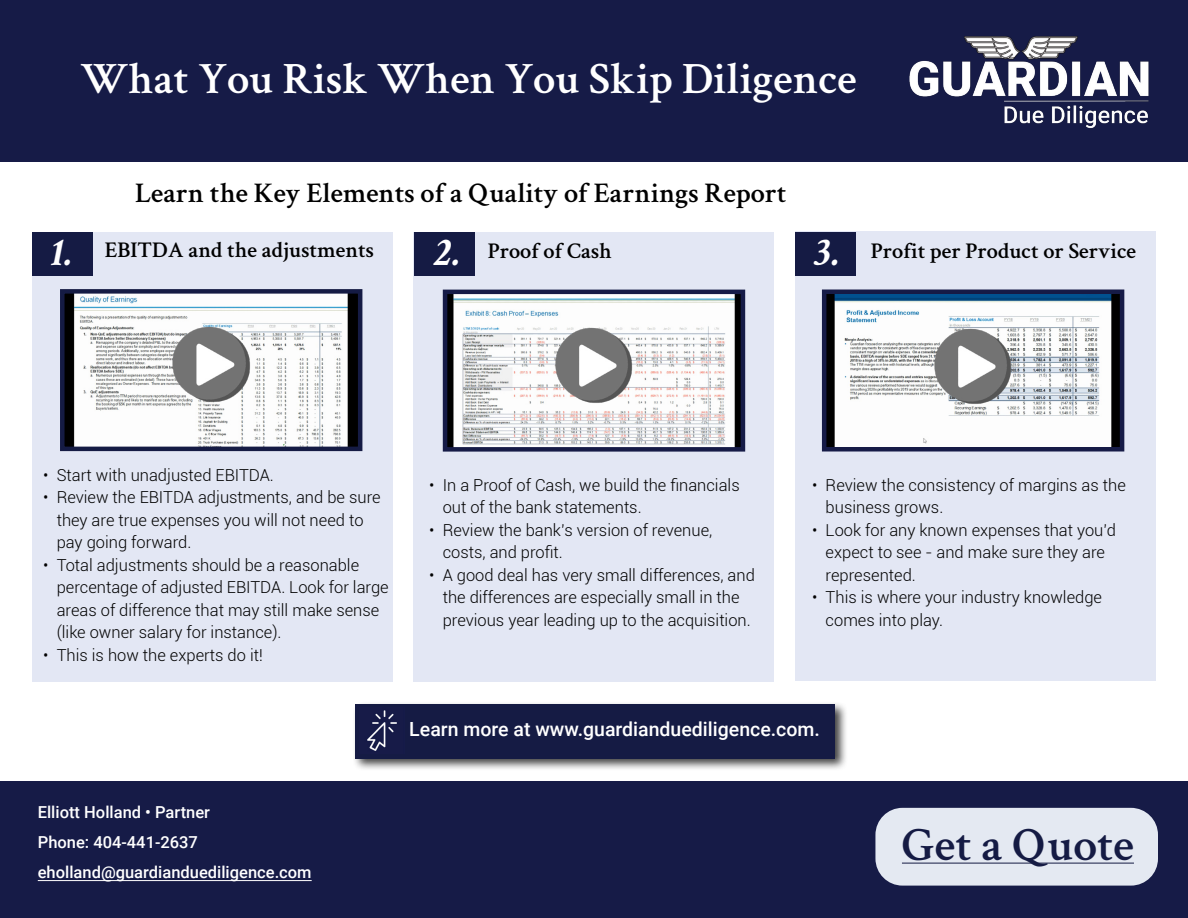
<style>
.page{position:relative;width:1188px;height:918px;background:#fff}
.page>*{position:absolute;margin:0;border:0;box-sizing:border-box;transform-origin:0 0}
.t1{font:600 48px "Crimson Text";color:#151b44}
.t2{font:600 45px "Crimson Text";color:#fff}
.t3{font:italic 700 40.5px "Crimson Text";color:#fff}
.t4{font:600 28.5px "Crimson Text";color:#000}
.t5{font:600 22.5px "Crimson Text";color:#000}
.t6{font:500 19.5px "Roboto";color:#fff}
.t7{font:300 16.5px/22.5px "Roboto";color:#000}
.t8{font:500 16.5px/30px "Roboto";color:#fff}
</style>
<div class="page">
<div style="left:0;top:781px;width:1188px;height:137px;background:#161b47"></div>
<div style="left:875px;top:808px;width:283px;height:78px;background:#e4e9f2;border-radius:27px"></div>
<div style="left:0;top:0;width:1188px;height:162px;background:#161b47"></div>
<img style="left:909px;top:36px;width:240px;height:92px">
<hr style="left:902px;top:863px;width:232px;height:1px;background:#151b44">
<hr style="left:38px;top:880px;width:274px;height:1px;background:#fff">
<div style="left:32px;top:233px;width:361px;height:449px;background:#e3e7f4"></div>
<div style="left:414px;top:232px;width:360px;height:449px;background:#e3e7f4"></div>
<div style="left:795px;top:232px;width:361px;height:449px;background:#e3e7f4"></div>
<img style="left:65px;top:294px;width:292px;height:152px">
<div style="left:60px;top:289px;width:302px;height:162px;border:4px solid #151b44"></div>
<svg style="left:442px;top:289px;width:304px;height:163px;background:#cbccd1"></svg>
<svg style="left:821px;top:289px;width:304px;height:163px;background:#bec3cb"></svg>
<img style="left:171px;top:324px;width:81px;height:81px">
<img style="left:553px;top:324px;width:82px;height:81px">
<img style="left:933px;top:326px;width:81px;height:80px">
<div style="left:352px;top:701px;width:496px;height:70px;background:#000;opacity:.75"></div>
<div style="left:355px;top:704px;width:480px;height:54px;background:#151b44"></div>
<img style="left:367px;top:710px;width:30px;height:41px">
<div style="left:32px;top:232px;width:61px;height:43px;background:#151b44"></div>
<div style="left:415px;top:232px;width:60px;height:43px;background:#151b44"></div>
<div style="left:795px;top:232px;width:60px;height:43px;background:#151b44"></div>
<h2 class="t2" style="left:81px;top:47px;width:777px">What You Risk When You Skip Diligence</h2>
<h3 class="t4" style="left:135px;top:173px;width:653px">Learn the Key Elements of a Quality of Earnings Report</h3>
<h3 class="t5" style="left:105px;top:234px;width:271px">EBITDA and the adjustments</h3>
<h3 class="t5" style="left:488px;top:235px;width:126px">Proof of Cash</h3>
<h3 class="t5" style="left:871px;top:235px;width:267px">Profit per Product or Service</h3>
<h3 class="t3" style="left:52px;top:228px;width:22px">1.</h3>
<h3 class="t3" style="left:434px;top:228px;width:27px">2.</h3>
<h3 class="t3" style="left:814px;top:228px;width:27px">3.</h3>
<p class="t7" style="left:43px;top:463px;width:232px">• Start with unadjusted EBITDA.</p>
<p class="t7" style="left:57px;top:485px;width:325px;text-indent:-13px">• Review the EBITDA adjustments, and be sure they are true expenses you will not need to pay going forward.</p>
<p class="t7" style="left:57px;top:553px;width:334px;text-indent:-13px">• Total adjustments should be a reasonable percentage of adjusted EBITDA. Look for large areas of difference that may still make sense (like owner salary for instance).</p>
<p class="t7" style="left:43px;top:643px;width:221px">• This is how the experts do it!</p>
<p class="t7" style="left:443px;top:473px;width:299px;text-indent:-13px">• In a Proof of Cash, we build the financials out of the bank statements.</p>
<p class="t7" style="left:443px;top:518px;width:271px;text-indent:-13px">• Review the bank’s version of revenue, costs, and profit.</p>
<p class="t7" style="left:429px;top:563px;width:327px;text-align:center">• A good deal has very small differences, and the differences are especially small in the previous year leading up to the acquisition.</p>
<p class="t7" style="left:826px;top:473px;width:302px;text-indent:-13px">• Review the consistency of margins as the business grows.</p>
<p class="t7" style="left:826px;top:518px;width:292px;text-indent:-13px">• Look for any known expenses that you’d expect to see - and make sure they are represented.</p>
<p class="t7" style="left:826px;top:586px;width:278px;text-indent:-13px">• This is where your industry knowledge comes into play.</p>
<p class="t6" style="left:409px;top:716px;width:412px">Learn more at www.guardianduediligence.com.</p>
<p class="t8" style="left:38px;top:796px;width:275px">Elliott Holland • Partner<br>Phone: 404-441-2637 eholland@guardianduediligence.com</p>
<h1 class="t1" style="left:902px;top:811px;width:234px">Get a Quote</h1>
</div>
